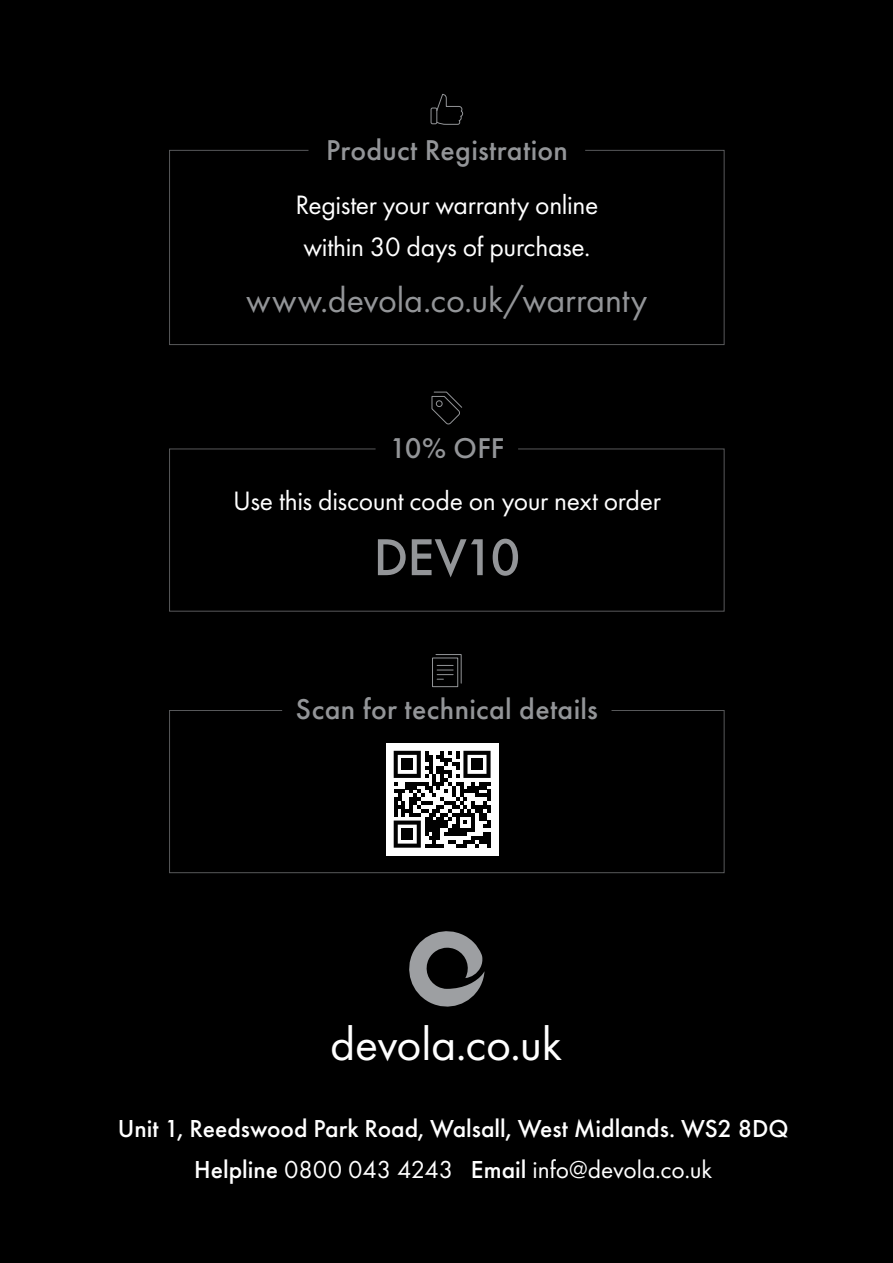
<style>
.page{position:relative;width:893px;height:1263px;background:#000}
.page>*{position:absolute;margin:0;border:0;box-sizing:border-box;transform-origin:0 0}
.t1{font:500 53.85px "Futura PT";letter-spacing:-.035em;color:#939598}
.t2{font:47.85px "Futura PT";letter-spacing:-.01em;color:#fff}
.t3{font:36.15px "Futura PT";letter-spacing:-.005em;color:#939598}
.t4{font:500 29.7px "Futura PT";letter-spacing:.01em;color:#939598}
.t5{font:27.6px/42.3px "Futura PT";letter-spacing:-.015em;color:#fff}
.t6{font:500 25.5px/40.3px "Futura PT";color:#fff;text-align:center}
.s1{font-weight:400}
</style>
<div class="page">
<svg style="left:409px;top:931px;width:75px;height:76px"></svg>
<svg style="left:169px;top:150px;width:556px;height:195px"></svg>
<svg style="left:169px;top:448px;width:556px;height:164px"></svg>
<svg style="left:169px;top:710px;width:556px;height:163px"></svg>
<svg style="left:436px;top:94px;width:27px;height:31px"></svg>
<div style="left:431px;top:108px;width:6px;height:16px;border:1px solid #939598;border-radius:2px"></div>
<svg style="left:431px;top:391px;width:31px;height:34px"></svg>
<div style="left:436px;top:400px;width:7px;height:7px;border:1px solid #939598;border-radius:50%"></div>
<div style="left:432px;top:658px;width:26px;height:29px;border:1px solid #939598"></div>
<svg style="left:435px;top:654px;width:27px;height:30px"></svg>
<div style="left:386px;top:743px;width:112px;height:112px;background:#fff"></div>
<svg style="left:394px;top:751px;width:97px;height:97px"></svg>
<div style="left:401px;top:758px;width:12px;height:12px;background:#010101"></div>
<div style="left:471px;top:758px;width:12px;height:12px;background:#010101"></div>
<div style="left:401px;top:828px;width:12px;height:12px;background:#010101"></div>
<p class="t4" style="left:326px;top:132px;width:243px">Product Registration</p>
<p class="t5" style="left:295px;top:184px;width:305px">Register your warranty online within 30 days of purchase.</p>
<h3 class="t3" style="left:246px;top:279px;width:403px">www.devola.co.uk/warranty</h3>
<p class="t4" style="left:390px;top:430px;width:116px">10% OFF</p>
<p class="t5" style="left:233px;top:480px;width:429px">Use this discount code on your next order</p>
<h1 class="t1" style="left:374px;top:525px;width:149px">DEV10</h1>
<p class="t4" style="left:296px;top:691px;width:304px">Scan for technical details</p>
<h2 class="t2" style="left:330px;top:1016px;width:233px">devola.co.uk</h2>
<p class="t6" style="left:118px;top:1109px;width:672px">Unit 1, Reedswood Park Road, Walsall, West Midlands. WS2 8DQ<br>Helpline <span class="s1">0800 043 4243</span> Email <span class="s1">info@devola.co.uk</span></p>
</div>
